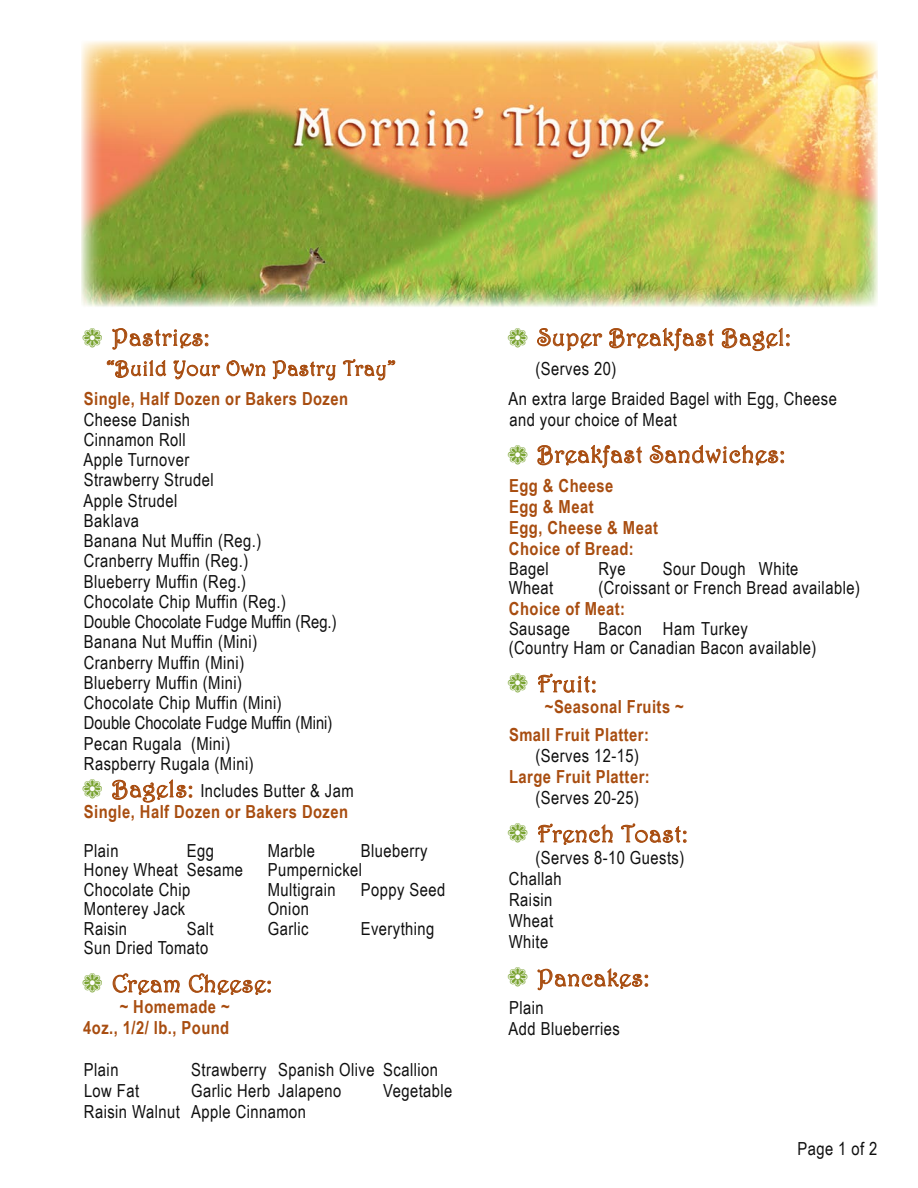
<style>
.page{position:relative;width:918px;height:1188px;background:#fff}
.page>*{position:absolute;margin:0;border:0;box-sizing:border-box;transform-origin:0 0}
.t1{font:24px "Harrington";letter-spacing:.025em;color:#a84d10}
.t2{font:21px "Harrington";letter-spacing:.025em;color:#a84d10}
.t3{font:18px "Arial Narrow";letter-spacing:.025em;color:#0f0f0f}
.t4{font:700 18px "Arial Narrow";letter-spacing:.025em;color:#a84d10}
.t5{font:18px "Arial Narrow";color:#0f0f0f}
.s1{color:#78a22f}
.s2{font-family:"Harrington";font-size:24px;color:#a84d10}
</style>
<div class="page">
<img style="left:81px;top:41px;width:797px;height:266px">
<svg style="left:112px;top:328px;width:97px;height:22px"></svg>
<svg style="left:106px;top:360px;width:61px;height:18px"></svg>
<svg style="left:173px;top:360px;width:93px;height:20px"></svg>
<svg style="left:272px;top:360px;width:64px;height:21px"></svg>
<svg style="left:343px;top:359px;width:53px;height:22px"></svg>
<svg style="left:112px;top:779px;width:81px;height:24px"></svg>
<svg style="left:112px;top:973px;width:68px;height:22px"></svg>
<svg style="left:189px;top:973px;width:82px;height:22px"></svg>
<svg style="left:537px;top:328px;width:66px;height:24px"></svg>
<svg style="left:609px;top:328px;width:105px;height:24px"></svg>
<svg style="left:721px;top:328px;width:69px;height:23px"></svg>
<svg style="left:537px;top:445px;width:105px;height:24px"></svg>
<svg style="left:650px;top:445px;width:135px;height:21px"></svg>
<svg style="left:538px;top:673px;width:58px;height:20px"></svg>
<svg style="left:538px;top:823px;width:75px;height:22px"></svg>
<svg style="left:621px;top:823px;width:66px;height:20px"></svg>
<svg style="left:537px;top:968px;width:112px;height:23px"></svg>
<p class="t1" style="left:82px;top:323px;width:129px"><span class="s1">❁</span> Pastries:</p>
<p class="t2" style="left:106px;top:356px;width:291px">“Build Your Own Pastry Tray”</p>
<p class="t4" style="left:84px;top:389px;width:266px">Single, Half Dozen or Bakers Dozen</p>
<p class="t3" style="left:84px;top:409px;width:108px">Cheese Danish</p>
<p class="t3" style="left:84px;top:429px;width:104px">Cinnamon Roll</p>
<p class="t3" style="left:83px;top:450px;width:107px">Apple Turnover</p>
<p class="t3" style="left:84px;top:470px;width:131px">Strawberry Strudel</p>
<p class="t3" style="left:83px;top:490px;width:96px">Apple Strudel</p>
<p class="t3" style="left:84px;top:510px;width:57px">Baklava</p>
<p class="t3" style="left:84px;top:531px;width:179px">Banana Nut Muffin (Reg.)</p>
<p class="t3" style="left:84px;top:551px;width:166px">Cranberry Muffin (Reg.)</p>
<p class="t3" style="left:84px;top:571px;width:164px">Blueberry Muffin (Reg.)</p>
<p class="t3" style="left:84px;top:591px;width:204px">Chocolate Chip Muffin (Reg.)</p>
<p class="t5" style="left:84px;top:612px;width:254px">Double Chocolate Fudge Muffin (Reg.)</p>
<p class="t3" style="left:84px;top:632px;width:175px">Banana Nut Muffin (Mini)</p>
<p class="t3" style="left:84px;top:652px;width:162px">Cranberry Muffin (Mini)</p>
<p class="t3" style="left:84px;top:672px;width:160px">Blueberry Muffin (Mini)</p>
<p class="t3" style="left:84px;top:693px;width:200px">Chocolate Chip Muffin (Mini)</p>
<p class="t5" style="left:84px;top:713px;width:250px">Double Chocolate Fudge Muffin (Mini)</p>
<p class="t3" style="left:84px;top:733px;width:148px">Pecan Rugala (Mini)</p>
<p class="t3" style="left:84px;top:753px;width:171px">Raspberry Rugala (Mini)</p>
<p class="t3" style="left:82px;top:780px;width:273px"><span class="s1">❁</span> <span class="s2">Bagels:</span> Includes Butter &amp; Jam</p>
<p class="t4" style="left:84px;top:801px;width:266px">Single, Half Dozen or Bakers Dozen</p>
<p class="t3" style="left:84px;top:840px;width:36px">Plain</p>
<p class="t3" style="left:187px;top:840px;width:29px">Egg</p>
<p class="t3" style="left:268px;top:840px;width:49px">Marble</p>
<p class="t3" style="left:361px;top:840px;width:68px">Blueberry</p>
<p class="t3" style="left:84px;top:860px;width:161px">Honey Wheat Sesame</p>
<p class="t3" style="left:268px;top:860px;width:96px">Pumpernickel</p>
<p class="t3" style="left:84px;top:879px;width:108px">Chocolate Chip</p>
<p class="t3" style="left:268px;top:879px;width:70px">Multigrain</p>
<p class="t3" style="left:361px;top:879px;width:86px">Poppy Seed</p>
<p class="t3" style="left:84px;top:899px;width:103px">Monterey Jack</p>
<p class="t3" style="left:268px;top:899px;width:43px">Onion</p>
<p class="t3" style="left:84px;top:918px;width:45px">Raisin</p>
<p class="t3" style="left:187px;top:918px;width:28px">Salt</p>
<p class="t3" style="left:268px;top:918px;width:42px">Garlic</p>
<p class="t3" style="left:361px;top:918px;width:75px">Everything</p>
<p class="t3" style="left:84px;top:938px;width:126px">Sun Dried Tomato</p>
<p class="t1" style="left:82px;top:969px;width:191px"><span class="s1">❁</span> Cream Cheese:</p>
<p class="t4" style="left:120px;top:996px;width:111px">~ Homemade ~</p>
<p class="t4" style="left:83px;top:1017px;width:147px">4oz., 1/2/ lb., Pound</p>
<p class="t3" style="left:84px;top:1059px;width:36px">Plain</p>
<p class="t3" style="left:191px;top:1059px;width:248px">Strawberry Spanish Olive Scallion</p>
<p class="t3" style="left:84px;top:1080px;width:57px">Low Fat</p>
<p class="t3" style="left:191px;top:1080px;width:152px">Garlic Herb Jalapeno</p>
<p class="t3" style="left:383px;top:1080px;width:71px">Vegetable</p>
<p class="t3" style="left:84px;top:1101px;width:224px">Raisin Walnut Apple Cinnamon</p>
<p class="t1" style="left:507px;top:323px;width:285px"><span class="s1">❁</span> Super Breakfast Bagel:</p>
<p class="t3" style="left:535px;top:359px;width:82px">(Serves 20)</p>
<p class="t3" style="left:509px;top:389px;width:330px">An extra large Braided Bagel with Egg, Cheese</p>
<p class="t3" style="left:509px;top:410px;width:169px">and your choice of Meat</p>
<p class="t1" style="left:507px;top:440px;width:279px"><span class="s1">❁</span> Breakfast Sandwiches:</p>
<p class="t4" style="left:509px;top:476px;width:106px">Egg &amp; Cheese</p>
<p class="t4" style="left:509px;top:497px;width:86px">Egg &amp; Meat</p>
<p class="t4" style="left:509px;top:518px;width:150px">Egg, Cheese &amp; Meat</p>
<p class="t4" style="left:509px;top:539px;width:126px">Choice of Bread:</p>
<p class="t3" style="left:509px;top:558px;width:41px">Bagel</p>
<p class="t3" style="left:598px;top:558px;width:29px">Rye</p>
<p class="t3" style="left:663px;top:558px;width:137px">Sour Dough White</p>
<p class="t3" style="left:509px;top:578px;width:46px">Wheat</p>
<p class="t3" style="left:599px;top:578px;width:263px">(Croissant or French Bread available)</p>
<p class="t4" style="left:509px;top:599px;width:118px">Choice of Meat:</p>
<p class="t3" style="left:509px;top:618px;width:62px">Sausage</p>
<p class="t3" style="left:598px;top:618px;width:151px">Bacon Ham Turkey</p>
<p class="t3" style="left:509px;top:638px;width:309px">(Country Ham or Canadian Bacon available)</p>
<p class="t1" style="left:507px;top:669px;width:91px"><span class="s1">❁</span> Fruit:</p>
<p class="t4" style="left:545px;top:696px;width:140px">~Seasonal Fruits ~</p>
<p class="t4" style="left:509px;top:725px;width:141px">Small Fruit Platter:</p>
<p class="t3" style="left:535px;top:746px;width:105px">(Serves 12-15)</p>
<p class="t4" style="left:509px;top:767px;width:142px">Large Fruit Platter:</p>
<p class="t3" style="left:535px;top:788px;width:105px">(Serves 20-25)</p>
<p class="t1" style="left:507px;top:819px;width:182px"><span class="s1">❁</span> French Toast:</p>
<p class="t3" style="left:535px;top:848px;width:150px">(Serves 8-10 Guests)</p>
<p class="t3" style="left:509px;top:869px;width:54px">Challah</p>
<p class="t3" style="left:509px;top:890px;width:45px">Raisin</p>
<p class="t3" style="left:509px;top:911px;width:46px">Wheat</p>
<p class="t3" style="left:509px;top:932px;width:41px">White</p>
<p class="t1" style="left:507px;top:963px;width:143px"><span class="s1">❁</span> Pancakes:</p>
<p class="t3" style="left:509px;top:998px;width:36px">Plain</p>
<p class="t3" style="left:509px;top:1019px;width:113px">Add Blueberries</p>
<p class="t3" style="left:797px;top:1138px;width:82px">Page 1 of 2</p>
</div>
